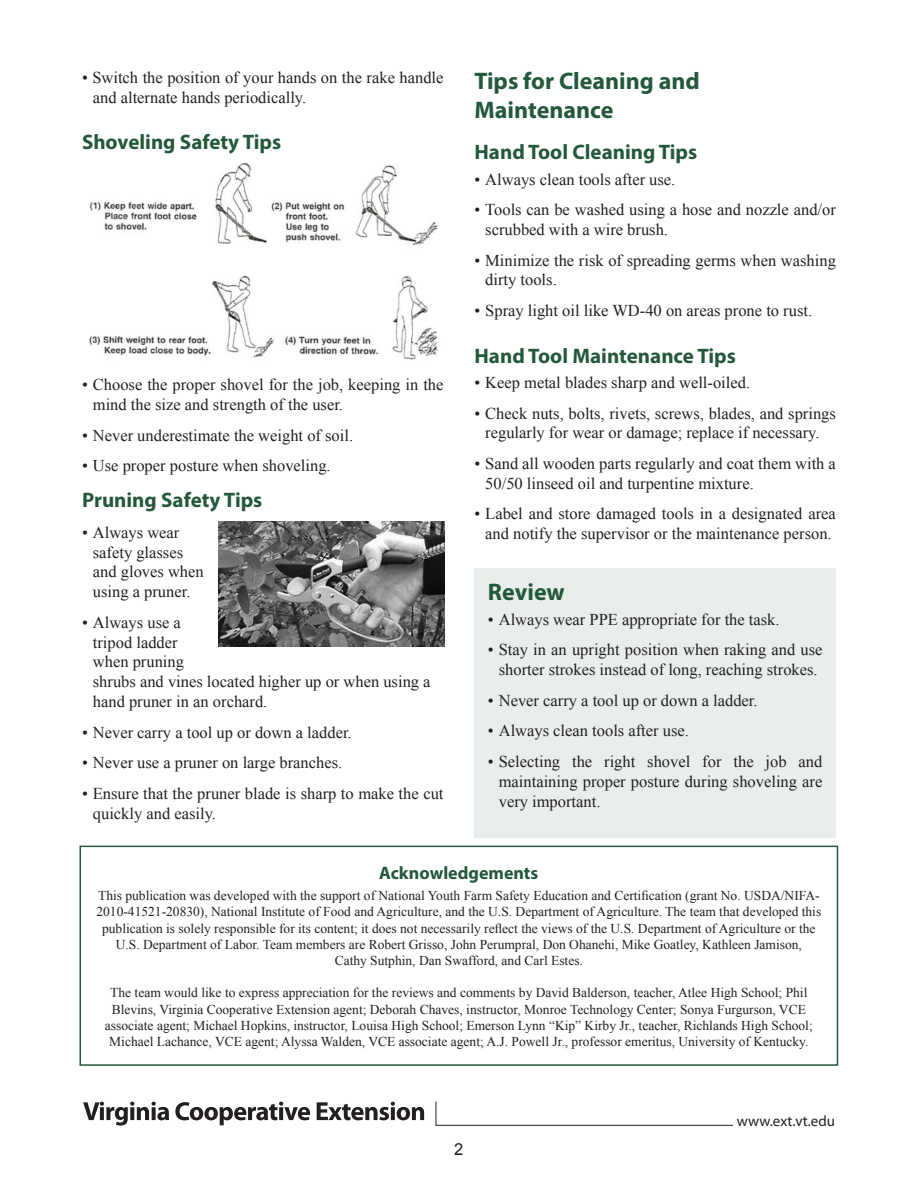
<style>
.page{position:relative;width:918px;height:1188px;background:#fff}
.page>*{position:absolute;margin:0;border:0;box-sizing:border-box;transform-origin:0 0}
.Subhead_1{font:700 24px/28.8px "Myriad Pro";color:#23593a}
.Subhead_2{font:700 21px "Myriad Pro";color:#23593a}
.Bullet_Text{font:700 21px "Myriad Pro";color:#23593a}
.Subhead_1-2{font:700 18px "Myriad Pro";color:#23593a}
.Bullet_Text-2{font:16.5px/19.8px "Times New Roman";color:#231f20}
.Body{font:16.5px "Arial";color:#231f20}
.t1{font:15px "Myriad Pro";color:#231f20}
.Body-2{font:13.5px/16.2px "Times New Roman";color:#231f20;text-align:center}
</style>
<div class="page">
<svg style="left:83px;top:1102px;width:86px;height:24px"></svg>
<svg style="left:175px;top:1102px;width:135px;height:23px"></svg>
<svg style="left:317px;top:1102px;width:107px;height:18px"></svg>
<svg style="left:435px;top:1101px;width:298px;height:25px"></svg>
<div style="left:79px;top:846px;width:759px;height:220px;border:2px solid #23593a"></div>
<img style="left:89px;top:163px;width:349px;height:197px">
<img style="left:219px;top:521px;width:226px;height:125px">
<div style="left:474px;top:568px;width:362px;height:270px;background:#e9eeeb"></div>
<p class="Bullet_Text-2" style="left:93px;top:67px;width:352px;text-indent:-11px">• Switch the position of your hands on the rake handle and alternate hands periodically.</p>
<p class="Subhead_2" style="left:82px;top:129px;width:201px">Shoveling Safety Tips</p>
<p class="Bullet_Text-2" style="left:93px;top:375px;width:352px;text-indent:-11px">• Choose the proper shovel for the job, keeping in the mind the size and strength of the user.</p>
<p class="Bullet_Text-2" style="left:82px;top:425px;width:273px">• Never underestimate the weight of soil.</p>
<p class="Bullet_Text-2" style="left:82px;top:456px;width:250px">• Use proper posture when shoveling.</p>
<p class="Bullet_Text" style="left:82px;top:487px;width:182px">Pruning Safety Tips</p>
<p class="Bullet_Text-2" style="left:93px;top:522px;width:112px;text-indent:-11px">• Always wear safety glasses and gloves when using a pruner.</p>
<p class="Bullet_Text-2" style="left:93px;top:612px;width:339px;text-indent:-11px">• Always use a<br>tripod ladder<br>when pruning<br>shrubs and vines located higher up or when using a hand pruner in an orchard.</p>
<p class="Bullet_Text-2" style="left:82px;top:722px;width:271px">• Never carry a tool up or down a ladder.</p>
<p class="Bullet_Text-2" style="left:82px;top:753px;width:262px">• Never use a pruner on large branches.</p>
<p class="Bullet_Text-2" style="left:93px;top:783px;width:352px;text-indent:-11px">• Ensure that the pruner blade is sharp to make the cut quickly and easily.</p>
<p class="Subhead_1" style="left:474px;top:66px;width:227px">Tips for Cleaning and<br>Maintenance</p>
<p class="Subhead_2" style="left:474px;top:139px;width:224px">Hand Tool Cleaning Tips</p>
<p class="Bullet_Text-2" style="left:474px;top:169px;width:202px">• Always clean tools after use.</p>
<p class="Bullet_Text-2" style="left:485px;top:200px;width:352px;text-indent:-11px">• Tools can be washed using a hose and nozzle and/or scrubbed with a wire brush.</p>
<p class="Bullet_Text-2" style="left:485px;top:250px;width:352px;text-indent:-11px">• Minimize the risk of spreading germs when washing dirty tools.</p>
<p class="Bullet_Text-2" style="left:474px;top:300px;width:339px">• Spray light oil like WD-40 on areas prone to rust.</p>
<p class="Subhead_2" style="left:474px;top:342px;width:263px">Hand Tool Maintenance Tips</p>
<p class="Bullet_Text-2" style="left:474px;top:372px;width:277px">• Keep metal blades sharp and well-oiled.</p>
<p class="Bullet_Text-2" style="left:474px;top:403px;width:363px;text-align:center">• Check nuts, bolts, rivets, screws, blades, and springs regularly for wear or damage; replace if necessary.</p>
<p class="Bullet_Text-2" style="left:485px;top:453px;width:352px;text-indent:-11px">• Sand all wooden parts regularly and coat them with a<br>50/50 linseed oil and turpentine mixture.</p>
<p class="Bullet_Text-2" style="left:474px;top:504px;width:363px;text-align:center">• Label and store damaged tools in a designated area and notify the supervisor or the maintenance person.</p>
<p class="Subhead_1" style="left:488px;top:576px;width:78px">Review</p>
<p class="Bullet_Text-2" style="left:488px;top:609px;width:293px">• Always wear PPE appropriate for the task.</p>
<p class="Bullet_Text-2" style="left:488px;top:640px;width:336px;text-align:center">• Stay in an upright position when raking and use shorter strokes instead of long, reaching strokes.</p>
<p class="Bullet_Text-2" style="left:488px;top:690px;width:271px">• Never carry a tool up or down a ladder.</p>
<p class="Bullet_Text-2" style="left:488px;top:721px;width:202px">• Always clean tools after use.</p>
<p class="Bullet_Text-2" style="left:499px;top:751px;width:325px;text-align:justify;text-indent:-11px">• Selecting the right shovel for the job and maintaining proper posture during shoveling are very important.</p>
<p class="Subhead_1-2" style="left:379px;top:861px;width:161px">Acknowledgements</p>
<p class="Body-2" style="left:96px;top:887px;width:726px">This publication was developed with the support of National Youth Farm Safety Education and Certification (grant No. USDA/NIFA-2010-41521-20830), National Institute of Food and Agriculture, and the U.S. Department of Agriculture. The team that developed this publication is solely responsible for its content; it does not necessarily reflect the views of the U.S. Department of Agriculture or the U.S. Department of Labor. Team members are Robert Grisso, John Perumpral, Don Ohanehi, Mike Goatley, Kathleen Jamison,</p>
<p class="Body-2" style="left:335px;top:952px;width:250px">Cathy Sutphin, Dan Swafford, and Carl Estes.</p>
<p class="Body-2" style="left:105px;top:985px;width:709px">The team would like to express appreciation for the reviews and comments by David Balderson, teacher, Atlee High School; Phil Blevins, Virginia Cooperative Extension agent; Deborah Chaves, instructor, Monroe Technology Center; Sonya Furgurson, VCE associate agent; Michael Hopkins, instructor, Louisa High School; Emerson Lynn “Kip” Kirby Jr., teacher, Richlands High School; Michael Lachance, VCE agent; Alyssa Walden, VCE associate agent; A.J. Powell Jr., professor emeritus, University of Kentucky.</p>
<p class="Body" style="left:454px;top:1139px;width:11px">2</p>
<p class="t1" style="left:737px;top:1112px;width:100px">www.ext.vt.edu</p>
</div>
